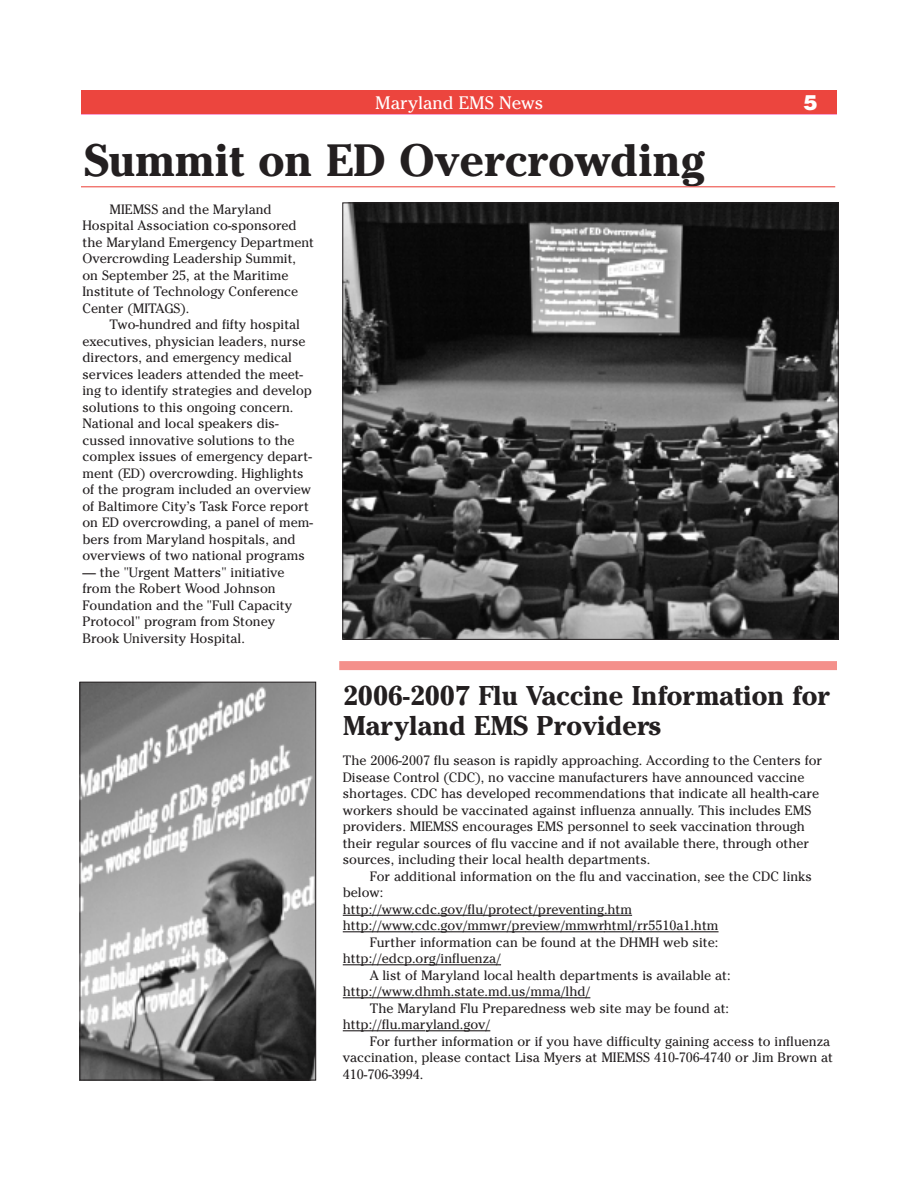
<style>
.page{position:relative;width:918px;height:1188px;background:#fff}
.page>*{position:absolute;margin:0;border:0;box-sizing:border-box;transform-origin:0 0}
.t1{font:700 45px "Cheltenham";color:#231f20}
.t2{font:700 27px/30px "Cheltenham";color:#231f20}
.t3{font:900 21px "Helvetica";color:#fff}
.t4{font:18px "Cheltenham";color:#fff}
.t5{font:13.5px/16.5px "Cheltenham";color:#231f20}
</style>
<div class="page">
<div style="left:81px;top:90px;width:756px;height:24px;background:#ec453e"></div>
<hr style="left:81px;top:186px;width:754px;height:1px;background:#ec453e">
<img style="left:344px;top:204px;width:493px;height:434px">
<hr style="left:343px;top:915px;width:70px;height:1px;background:#231f20">
<hr style="left:411px;top:915px;width:91px;height:1px;background:#231f20">
<hr style="left:502px;top:915px;width:50px;height:1px;background:#231f20">
<hr style="left:551px;top:915px;width:81px;height:1px;background:#231f20">
<hr style="left:343px;top:931px;width:70px;height:1px;background:#231f20">
<hr style="left:411px;top:931px;width:114px;height:1px;background:#231f20">
<hr style="left:525px;top:931px;width:79px;height:1px;background:#231f20">
<hr style="left:604px;top:931px;width:39px;height:1px;background:#231f20">
<hr style="left:643px;top:931px;width:76px;height:1px;background:#231f20">
<hr style="left:343px;top:964px;width:86px;height:1px;background:#231f20">
<hr style="left:429px;top:964px;width:72px;height:1px;background:#231f20">
<hr style="left:343px;top:997px;width:70px;height:1px;background:#231f20">
<hr style="left:411px;top:997px;width:179px;height:1px;background:#231f20">
<hr style="left:343px;top:1030px;width:82px;height:1px;background:#231f20">
<hr style="left:426px;top:1030px;width:64px;height:1px;background:#231f20">
<img style="left:82px;top:684px;width:232px;height:394px">
<div style="left:80px;top:682px;width:236px;height:398px;border:1px solid #231f20"></div>
<div style="left:339px;top:661px;width:498px;height:9px;background:#f4908b"></div>
<h3 class="t4" style="left:376px;top:89px;width:170px">Maryland EMS News</h3>
<h3 class="t4" style="left:375px;top:92px;width:170px">Maryland EMS News</h3>
<h3 class="t3" style="left:803px;top:91px;width:16px">5</h3>
<h1 class="t1" style="left:84px;top:134px;width:622px">Summit on ED Overcrowding</h1>
<p class="t5" style="left:82px;top:201px;width:233px;text-indent:27px">MIEMSS and the Maryland<br>Hospital Association co-sponsored the Maryland Emergency Department<br>Overcrowding Leadership Summit, on September 25, at the Maritime<br>Institute of Technology Conference<br>Center (MITAGS).</p>
<p class="t5" style="left:82px;top:316px;width:232px;text-indent:27px">Two-hundred and fifty hospital executives, physician leaders, nurse directors, and emergency medical services leaders attended the meet&shy;ing to identify strategies and develop solutions to this ongoing concern.<br>National and local speakers dis&shy;cussed innovative solutions to the complex issues of emergency depart&shy;ment (ED) overcrowding. Highlights of the program included an overview of Baltimore City’s Task Force report on ED overcrowding, a panel of mem&shy;bers from Maryland hospitals, and overviews of two national programs</p>
<p class="t5" style="left:82px;top:564px;width:211px">— the "Urgent Matters" initiative from the Robert Wood Johnson<br>Foundation and the "Full Capacity<br>Protocol" program from Stoney<br>Brook University Hospital.</p>
<h2 class="t2" style="left:343px;top:681px;width:488px">2006-2007 Flu Vaccine Information for<br>Maryland EMS Providers</h2>
<p class="t5" style="left:343px;top:753px;width:481px">The 2006-2007 flu season is rapidly approaching. According to the Centers for Disease Control (CDC), no vaccine manufacturers have announced vaccine shortages. CDC has developed recommendations that indicate all health-care workers should be vaccinated against influenza annually. This includes EMS providers. MIEMSS encourages EMS personnel to seek vaccination through their regular sources of flu vaccine and if not available there, through other sources, including their local health departments.</p>
<p class="t5" style="left:370px;top:868px;width:444px">For additional information on the flu and vaccination, see the CDC links</p>
<p class="t5" style="left:343px;top:885px;width:42px">below:</p>
<p class="t5" style="left:343px;top:901px;width:291px">http://www.cdc.gov/flu/protect/preventing.htm</p>
<p class="t5" style="left:343px;top:918px;width:377px">http://www.cdc.gov/mmwr/preview/mmwrhtml/rr5510a1.htm</p>
<p class="t5" style="left:370px;top:934px;width:350px">Further information can be found at the DHMH web site:</p>
<p class="t5" style="left:343px;top:951px;width:160px">http://edcp.org/influenza/</p>
<p class="t5" style="left:370px;top:967px;width:362px">A list of Maryland local health departments is available at:</p>
<p class="t5" style="left:343px;top:984px;width:249px">http://www.dhmh.state.md.us/mma/lhd/</p>
<p class="t5" style="left:370px;top:1000px;width:361px">The Maryland Flu Preparedness web site may be found at:</p>
<p class="t5" style="left:343px;top:1017px;width:149px">http://flu.maryland.gov/</p>
<p class="t5" style="left:370px;top:1033px;width:462px">For further information or if you have difficulty gaining access to influenza</p>
<p class="t5" style="left:343px;top:1050px;width:492px">vaccination, please contact Lisa Myers at MIEMSS 410-706-4740 or Jim Brown at</p>
<p class="t5" style="left:343px;top:1066px;width:82px">410-706-3994.</p>
</div>
